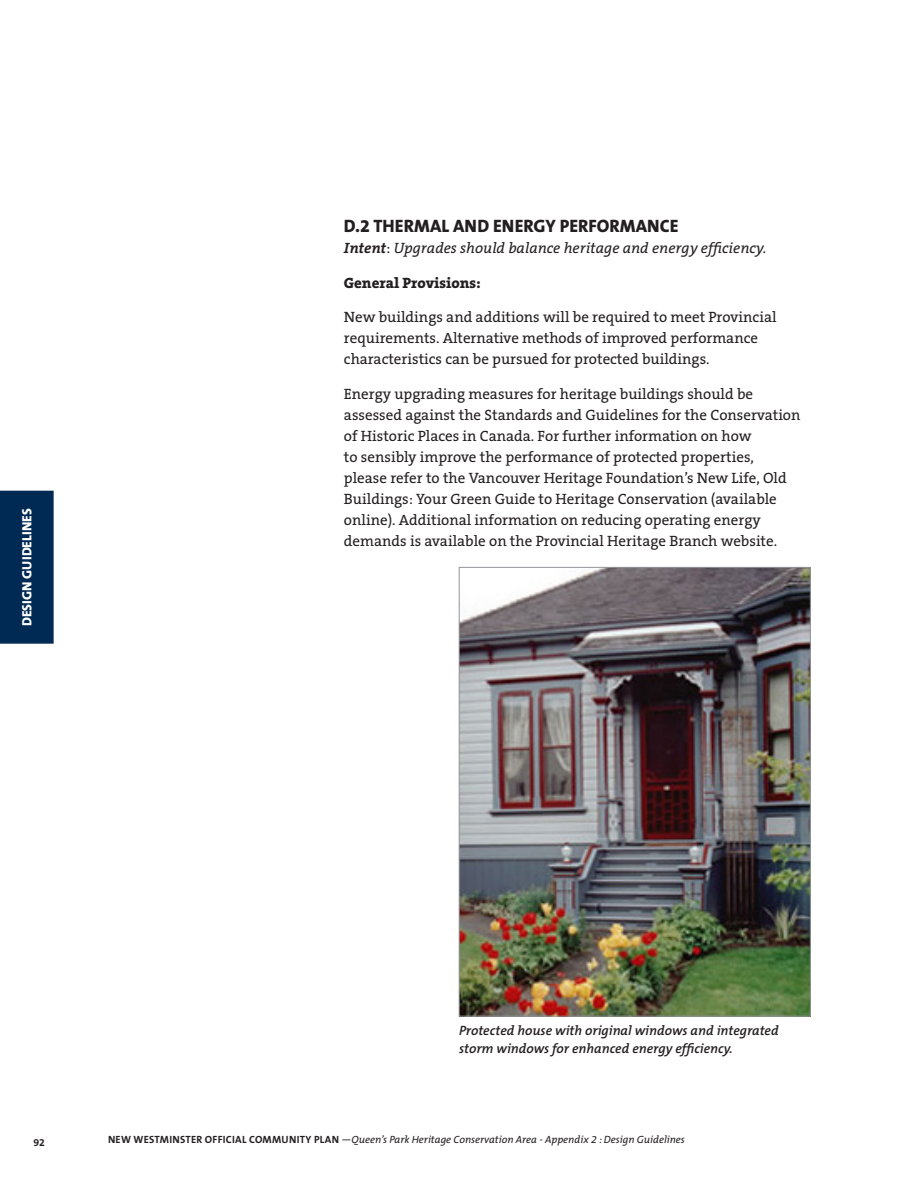
<style>
.page{position:relative;width:918px;height:1188px;background:#fff}
.page>*{position:absolute;margin:0;border:0;box-sizing:border-box;transform-origin:0 0}
.Subtitle_2{font:800 18px "The Mix B8";color:#231f20}
.Body_Text{font:15px/21px "The Serif B5 Plain";color:#231f20}
.Body_Text-2{font:italic 15px "The Serif B5 Plain";color:#231f20}
.Body_Text-3{font:800 15px "The Serif B8";color:#231f20}
.t1{font:italic 600 13.5px/18px "The Mix B6";color:#231f20}
.t2{font:800 13.5px "The Mix B8";color:#fff}
.t3{font:italic 10.5px "The Mix B5 Plain";color:#231f20}
.t4{font:700 10.5px "The Mix B7";color:#231f20}
.s1{font-family:"The Serif B7";font-weight:700}
.s2{font-style:normal}
.s3{font-family:"The Mix B7";font-weight:700;font-style:normal}
</style>
<div class="page">
<div style="left:0;top:491px;width:54px;height:153px;background:#002953"></div>
<img style="left:461px;top:569px;width:348px;height:445px">
<div style="left:459px;top:567px;width:352px;height:449px;border:1px solid #939598"></div>
<p class="t2" style="left:20px;top:626px;width:119px;rotate:-90deg">DESIGN GUIDELINES</p>
<p class="Subtitle_2" style="left:344px;top:217px;width:336px">D.2 THERMAL AND ENERGY PERFORMANCE</p>
<p class="Body_Text-2" style="left:344px;top:240px;width:424px"><span class="s1">Intent</span><span class="s2">:</span> Upgrades should balance heritage and energy efficiency.</p>
<p class="Body_Text-3" style="left:344px;top:275px;width:138px">General Provisions:</p>
<p class="Body_Text" style="left:344px;top:307px;width:434px">New buildings and additions will be required to meet Provincial requirements. Alternative methods of improved performance characteristics can be pursued for protected buildings.</p>
<p class="Body_Text" style="left:344px;top:384px;width:458px">Energy upgrading measures for heritage buildings should be assessed against the Standards and Guidelines for the Conservation of Historic Places in Canada. For further information on how<br>to sensibly improve the performance of protected properties, please refer to the Vancouver Heritage Foundation’s New Life, Old Buildings: Your Green Guide to Heritage Conservation (available online). Additional information on reducing operating energy demands is available on the Provincial Heritage Branch website.</p>
<p class="t4" style="left:33px;top:1137px;width:13px">92</p>
<p class="t1" style="left:459px;top:1022px;width:321px">Protected house with original windows and integrated storm windows for enhanced energy efficiency.</p>
<p class="t3" style="left:108px;top:1134px;width:578px"><span class="s3">NEW WESTMINSTER OFFICIAL COMMUNITY PLAN</span> —Queen’s Park Heritage Conservation Area - Appendix 2 : Design Guidelines</p>
</div>
